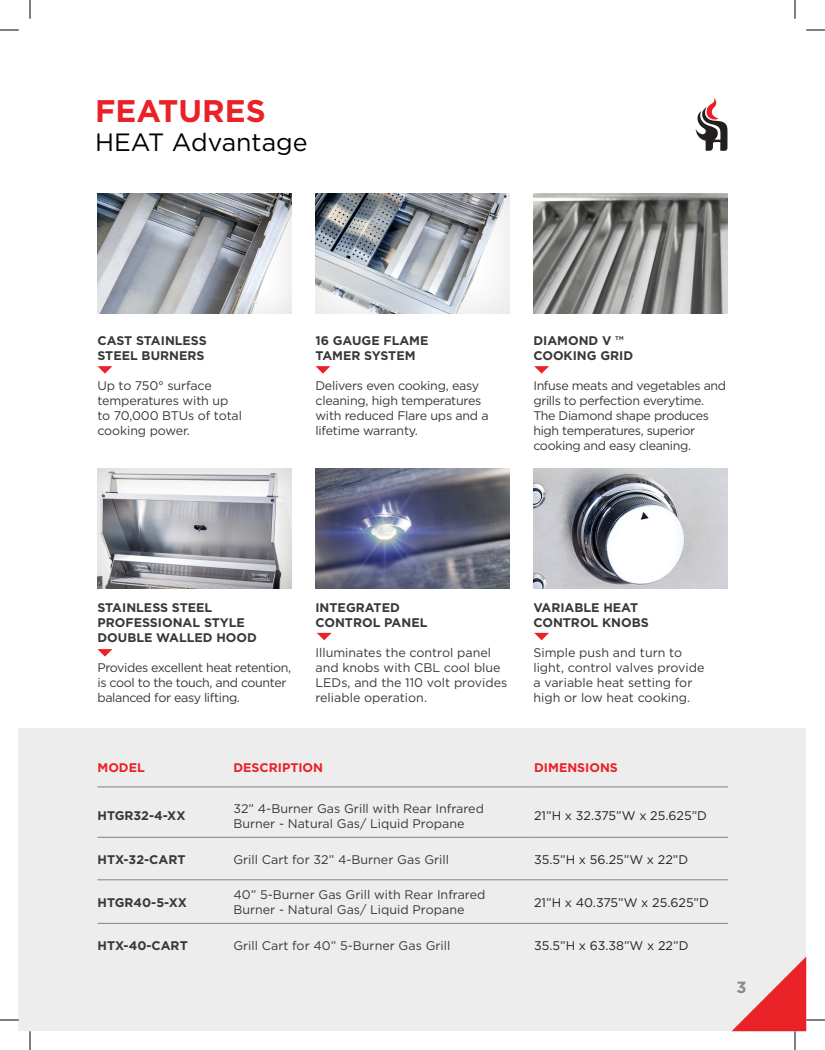
<style>
.page{position:relative;width:825px;height:1050px;background:#fff}
.page>*{position:absolute;margin:0;border:0;box-sizing:border-box;transform-origin:0 0}
.t1{font:700 31.25px "Gotham";color:#ea2127}
.t2{font:25px "Gotham";color:#000}
.t3{font:700 16.25px "Gotham";color:#999595}
.t4{font:12.5px/15px "Gotham";letter-spacing:-.01em;color:#373837}
.t5{font:12.5px/15px "Gotham";letter-spacing:-.03em;color:#373837}
.t6{font:700 12.5px/15px "Gotham";color:#373837}
.t7{font:12.5px "Gotham";color:#231f20}
.t8{font:700 12.5px "Gotham";color:#ea2127}
</style>
<div class="page">
<div style="left:19px;top:729px;width:787px;height:302px;background:#ededed"></div>
<hr style="left:98px;top:837px;width:135px;height:1px;background:#858181">
<hr style="left:233px;top:837px;width:301px;height:1px;background:#858181">
<hr style="left:534px;top:837px;width:194px;height:1px;background:#858181">
<hr style="left:98px;top:880px;width:135px;height:1px;background:#858181">
<hr style="left:233px;top:880px;width:301px;height:1px;background:#858181">
<hr style="left:534px;top:880px;width:194px;height:1px;background:#858181">
<hr style="left:98px;top:923px;width:135px;height:1px;background:#858181">
<hr style="left:233px;top:923px;width:301px;height:1px;background:#858181">
<hr style="left:534px;top:923px;width:194px;height:1px;background:#858181">
<hr style="left:98px;top:787px;width:135px;height:1px;background:#858181">
<hr style="left:233px;top:787px;width:301px;height:1px;background:#858181">
<hr style="left:534px;top:787px;width:194px;height:1px;background:#858181">
<img style="left:315px;top:468px;width:195px;height:120px">
<img style="left:533px;top:468px;width:195px;height:120px">
<div style="left:96px;top:192px;width:196px;height:122px;background:#231f20;opacity:.14"></div>
<svg style="left:97px;top:366px;width:15px;height:8px"></svg>
<svg style="left:317px;top:633px;width:15px;height:7px"></svg>
<svg style="left:534px;top:633px;width:15px;height:7px"></svg>
<div style="left:313px;top:192px;width:198px;height:123px;background:#231f20;opacity:.13"></div>
<svg style="left:315px;top:366px;width:15px;height:8px"></svg>
<img style="left:533px;top:194px;width:195px;height:120px">
<svg style="left:534px;top:366px;width:15px;height:8px"></svg>
<div style="left:96px;top:466px;width:196px;height:123px;background:#231f20;opacity:.23"></div>
<svg style="left:97px;top:649px;width:15px;height:8px"></svg>
<svg style="left:696px;top:98px;width:32px;height:53px"></svg>
<svg style="left:0;top:29px;width:19px;height:2px"></svg>
<svg style="left:806px;top:29px;width:19px;height:2px"></svg>
<svg style="left:0;top:1019px;width:19px;height:2px"></svg>
<svg style="left:29px;top:0;width:2px;height:19px"></svg>
<svg style="left:29px;top:1031px;width:2px;height:19px"></svg>
<svg style="left:794px;top:0;width:2px;height:19px"></svg>
<svg style="left:732px;top:957px;width:93px;height:93px"></svg>
<p class="t1" style="left:95px;top:91px;width:172px">FEATURES</p>
<p class="t2" style="left:95px;top:126px;width:214px">HEAT Advantage</p>
<p class="t6" style="left:98px;top:333px;width:111px">CAST STAINLESS<br>STEEL BURNERS</p>
<p class="t4" style="left:98px;top:377px;width:146px">Up to 750° surface temperatures with up to 70,000 BTUs of total cooking power.</p>
<p class="t6" style="left:315px;top:333px;width:115px">16 GAUGE FLAME<br>TAMER SYSTEM</p>
<p class="t4" style="left:315px;top:377px;width:175px">Delivers even cooking, easy cleaning, high temperatures with reduced Flare ups and a lifetime warranty.</p>
<p class="t6" style="left:533px;top:333px;width:101px">DIAMOND V ™<br>COOKING GRID</p>
<p class="t5" style="left:533px;top:377px;width:194px">Infuse meats and vegetables and grills to perfection everytime.<br>The Diamond shape produces high temperatures, superior cooking and easy cleaning.</p>
<p class="t6" style="left:98px;top:600px;width:161px">STAINLESS STEEL<br>PROFESSIONAL STYLE<br>DOUBLE WALLED HOOD</p>
<p class="t5" style="left:98px;top:659px;width:195px">Provides excellent heat retention, is cool to the touch, and counter balanced for easy lifting.</p>
<p class="t6" style="left:315px;top:600px;width:114px">INTEGRATED<br>CONTROL PANEL</p>
<p class="t4" style="left:315px;top:644px;width:193px">Illuminates the control panel and knobs with CBL cool blue<br>LEDs, and the 110 volt provides reliable operation.</p>
<p class="t6" style="left:533px;top:600px;width:117px">VARIABLE HEAT<br>CONTROL KNOBS</p>
<p class="t4" style="left:533px;top:644px;width:173px">Simple push and turn to light, control valves provide a variable heat setting for high or low heat cooking.</p>
<p class="t8" style="left:98px;top:760px;width:49px">MODEL</p>
<p class="t8" style="left:233px;top:760px;width:91px">DESCRIPTION</p>
<p class="t8" style="left:534px;top:760px;width:85px">DIMENSIONS</p>
<p class="t6" style="left:98px;top:808px;width:90px">HTGR32-4-XX</p>
<p class="t4" style="left:233px;top:801px;width:252px">32” 4-Burner Gas Grill with Rear Infrared<br>Burner - Natural Gas/ Liquid Propane</p>
<p class="t7" style="left:534px;top:808px;width:174px">21”H x 32.375”W x 25.625”D</p>
<p class="t6" style="left:98px;top:852px;width:89px">HTX-32-CART</p>
<p class="t4" style="left:233px;top:851px;width:217px">Grill Cart for 32” 4-Burner Gas Grill</p>
<p class="t7" style="left:534px;top:851px;width:156px">35.5”H x 56.25”W x 22”D</p>
<p class="t6" style="left:98px;top:895px;width:91px">HTGR40-5-XX</p>
<p class="t4" style="left:233px;top:887px;width:254px">40” 5-Burner Gas Grill with Rear Infrared<br>Burner - Natural Gas/ Liquid Propane</p>
<p class="t7" style="left:534px;top:894px;width:176px">21”H x 40.375”W x 25.625”D</p>
<p class="t6" style="left:98px;top:938px;width:92px">HTX-40-CART</p>
<p class="t4" style="left:233px;top:938px;width:219px">Grill Cart for 40” 5-Burner Gas Grill</p>
<p class="t7" style="left:534px;top:938px;width:156px">35.5”H x 63.38”W x 22”D</p>
<h3 class="t3" style="left:737px;top:976px;width:12px">3</h3>
</div>
